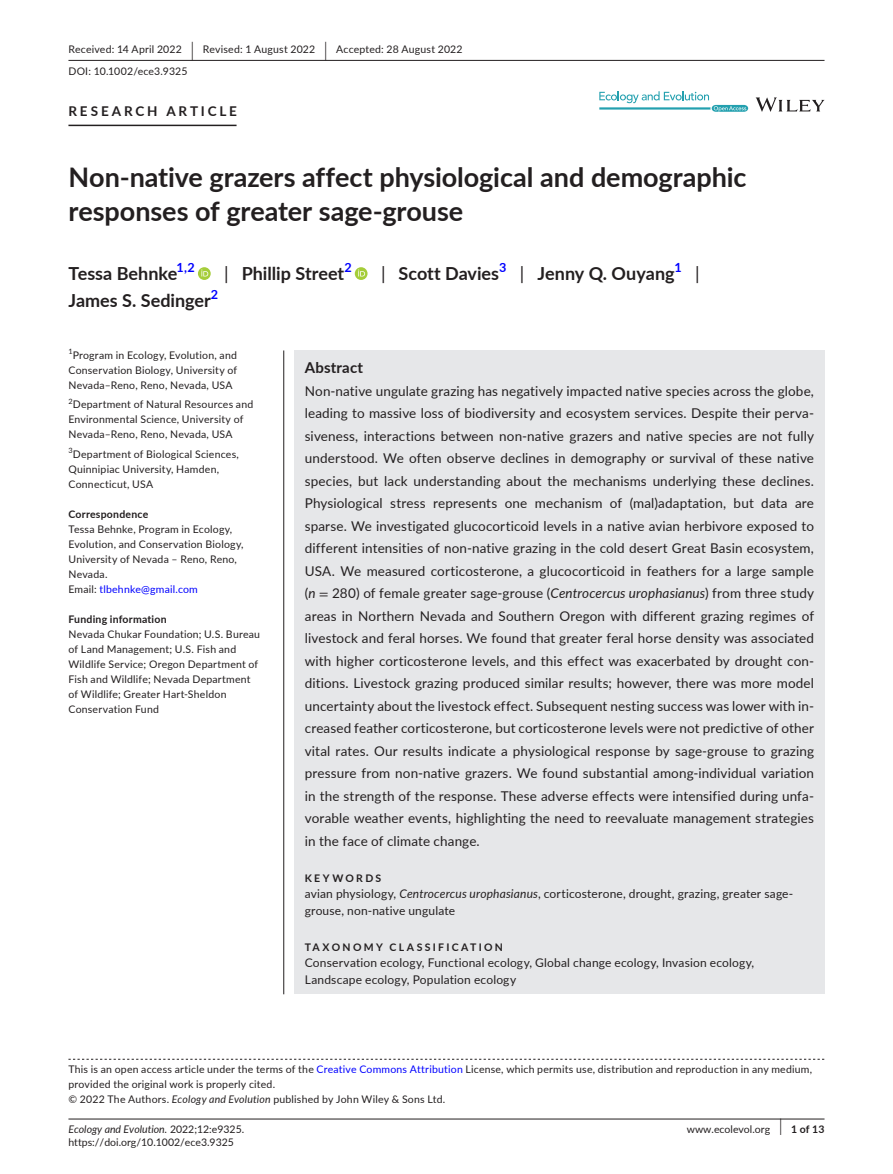
<style>
.page{position:relative;width:893px;height:1174px;background:#fff}
.page>*{position:absolute;margin:0;border:0;box-sizing:border-box;transform-origin:0 0}
.t1{font:700 27px/34.5px "Lato";letter-spacing:-.005em;color:#231f20}
.t2{font:700 18px "Lato";color:#231f20}
.t3{font:18px "Lato";color:#231f20}
.t4{font:700 15px "Lato";letter-spacing:.015em;color:#231f20}
.t5{font:13.5px/22.5px "Lato";letter-spacing:.01em;color:#231f20;text-align:justify}
.t6{font:700 13.5px "Lato";letter-spacing:.21em;color:#231f20}
.t7{font:700 12.6px "Lato";color:#00f}
.t8{font:12px/16.5px "Lato";letter-spacing:.015em;color:#231f20}
.t9{font:10.5px/15px "Lato";letter-spacing:.02em;color:#231f20}
.t10{font:10.5px "Lato";color:#231f20}
.t11{font:700 10.5px "Lato";letter-spacing:.02em;color:#231f20}
.t12{font:italic 10.5px "Lato";color:#231f20}
.t13{font:700 10.5px "Lato";letter-spacing:.22em;color:#231f20}
.t14{font:7.35px "Lato";color:#231f20}
.s1{font-size:19.65px}
.s2{font-weight:400}
.s3{color:#00f}
.s4{font-style:italic}
.s5{font-family:"STIX"}
.s6{font-style:normal}
.s7{font-weight:400;font-size:17.4px}
</style>
<div class="page">
<hr style="left:68px;top:1118px;width:756px;height:1px;background:#231f20">
<svg style="left:756px;top:97px;width:68px;height:15px"></svg>
<svg style="left:599px;top:91px;width:149px;height:21px"></svg>
<hr style="left:68px;top:60px;width:756px;height:1px;background:#231f20">
<hr style="left:68px;top:125px;width:169px;height:1px;background:#231f20">
<svg style="left:198px;top:267px;width:13px;height:13px"></svg>
<svg style="left:201px;top:269px;width:7px;height:7px"></svg>
<svg style="left:355px;top:267px;width:13px;height:13px"></svg>
<svg style="left:358px;top:269px;width:7px;height:7px"></svg>
<svg style="left:68px;top:1058px;width:756px;height:1px"></svg>
<div style="left:294px;top:350px;width:530px;height:644px;background:#e6e7e9"></div>
<hr style="left:283px;top:350px;width:1px;height:644px;background:#231f20">
<p class="t9" style="left:68px;top:38px;width:396px;line-height:21.8px">Received: 14 April 2022 <span class="s1">|</span> Revised: 1 August 2022 <span class="s1">|</span> Accepted: 28 August 2022<br>DOI: 10.1002/ece3.9325</p>
<p class="t6" style="left:68px;top:101px;width:170px">RESEARCH ARTICLE</p>
<h1 class="t1" style="left:68px;top:159px;width:680px">Non-native grazers affect physiological and demographic responses of greater sage-grouse</h1>
<h2 class="t2" style="left:68px;top:260px;width:110px">Tessa Behnke</h2>
<p class="t7" style="left:177px;top:258px;width:20px">1,2</p>
<h2 class="t2" style="left:224px;top:260px;width:122px"><span class="s2">|</span> Phillip Street</h2>
<p class="t7" style="left:344px;top:258px;width:9px">2</p>
<h2 class="t2" style="left:381px;top:260px;width:120px"><span class="s2">|</span> Scott Davies</h2>
<p class="t7" style="left:499px;top:258px;width:9px">3</p>
<h2 class="t2" style="left:520px;top:260px;width:156px"><span class="s2">|</span> Jenny Q. Ouyang</h2>
<p class="t7" style="left:674px;top:258px;width:9px">1</p>
<h2 class="t3" style="left:695px;top:260px;width:6px">|</h2>
<h2 class="t2" style="left:68px;top:287px;width:144px">James S. Sedinger</h2>
<p class="t7" style="left:211px;top:285px;width:9px">2</p>
<p class="t14" style="left:68px;top:346px;width:6px">1</p>
<p class="t9" style="left:68px;top:347px;width:170px;text-align:center">Program in Ecology, Evolution, and<br>Conservation Biology, University of<br>Nevada–Reno, Reno, Nevada, USA</p>
<p class="t14" style="left:68px;top:396px;width:6px">2</p>
<p class="t9" style="left:68px;top:397px;width:186px;text-indent:4px">Department of Natural Resources and<br>Environmental Science, University of<br>Nevada–Reno, Reno, Nevada, USA</p>
<p class="t9" style="left:68px;top:446px;width:172px"><sup>3</sup>Department of Biological Sciences,<br>Quinnipiac University, Hamden,<br>Connecticut, USA</p>
<p class="t11" style="left:68px;top:506px;width:81px">Correspondence</p>
<p class="t9" style="left:68px;top:521px;width:177px">Tessa Behnke, Program in Ecology,<br>Evolution, and Conservation Biology,<br>University of Nevada – Reno, Reno,<br>Nevada.<br>Email: <span class="s3">tlbehnke@gmail.com</span></p>
<p class="t11" style="left:68px;top:611px;width:100px">Funding information</p>
<p class="t9" style="left:68px;top:626px;width:193px">Nevada Chukar Foundation; U.S. Bureau of Land Management; U.S. Fish and Wildlife Service; Oregon Department of Fish and Wildlife; Nevada Department of Wildlife; Greater Hart-Sheldon Conservation Fund</p>
<p class="t4" style="left:305px;top:356px;width:60px">Abstract</p>
<p class="t5" style="left:305px;top:379px;width:511px">Non-native ungulate grazing has negatively impacted native species across the globe, leading to massive loss of biodiversity and ecosystem services. Despite their perva&shy;siveness, interactions between non-native grazers and native species are not fully understood. We often observe declines in demography or survival of these native species, but lack understanding about the mechanisms underlying these declines.<br>Physiological stress represents one mechanism of (mal)adaptation, but data are sparse. We investigated glucocorticoid levels in a native avian herbivore exposed to different intensities of non-native grazing in the cold desert Great Basin ecosystem, USA. We measured corticosterone, a glucocorticoid in feathers for a large sample (<span class="s4">n</span> <span class="s5">=</span> 280) of female greater sage-grouse (<span class="s4">Centrocercus urophasianus</span>) from three study areas in Northern Nevada and Southern Oregon with different grazing regimes of livestock and feral horses. We found that greater feral horse density was associated with higher corticosterone levels, and this effect was exacerbated by drought con&shy;ditions. Livestock grazing produced similar results; however, there was more model uncertainty about the livestock effect. Subsequent nesting success was lower with in&shy;creased feather corticosterone, but corticosterone levels were not predictive of other vital rates. Our results indicate a physiological response by sage-grouse to grazing pressure from non-native grazers. We found substantial among-individual variation in the strength of the response. These adverse effects were intensified during unfa&shy;vorable weather events, highlighting the need to reevaluate management strategies in the face of climate change.</p>
<p class="t13" style="left:305px;top:870px;width:78px">KEYWORDS</p>
<p class="t8" style="left:305px;top:885px;width:490px">avian physiology, <span class="s4">Centrocercus urophasianus</span>, corticosterone, drought, grazing, greater sage&shy;grouse, non-native ungulate</p>
<p class="t13" style="left:305px;top:939px;width:200px">TAXONOMY CLASSIFICATION</p>
<p class="t8" style="left:305px;top:954px;width:451px">Conservation ecology, Functional ecology, Global change ecology, Invasion ecology,<br>Landscape ecology, Population ecology</p>
<p class="t9" style="left:68px;top:1061px;width:745px">This is an open access article under the terms of the <span class="s3">Creative Commons Attribution</span> License, which permits use, distribution and reproduction in any medium, provided the original work is properly cited.<br>© 2022 The Authors. <span class="s4">Ecology and Evolution</span> published by John Wiley &amp; Sons Ltd.</p>
<p class="t12" style="left:68px;top:1121px;width:177px">Ecology and Evolution. <span class="s6">2022;12:e9325.</span></p>
<p class="t11" style="left:779px;top:1121px;width:46px"><span class="s7">|</span> 1 of 13</p>
<p class="t10" style="left:68px;top:1135px;width:167px">https://doi.org/10.1002/ece3.9325</p>
<p class="t10" style="left:687px;top:1121px;width:85px">www.ecolevol.org</p>
</div>
